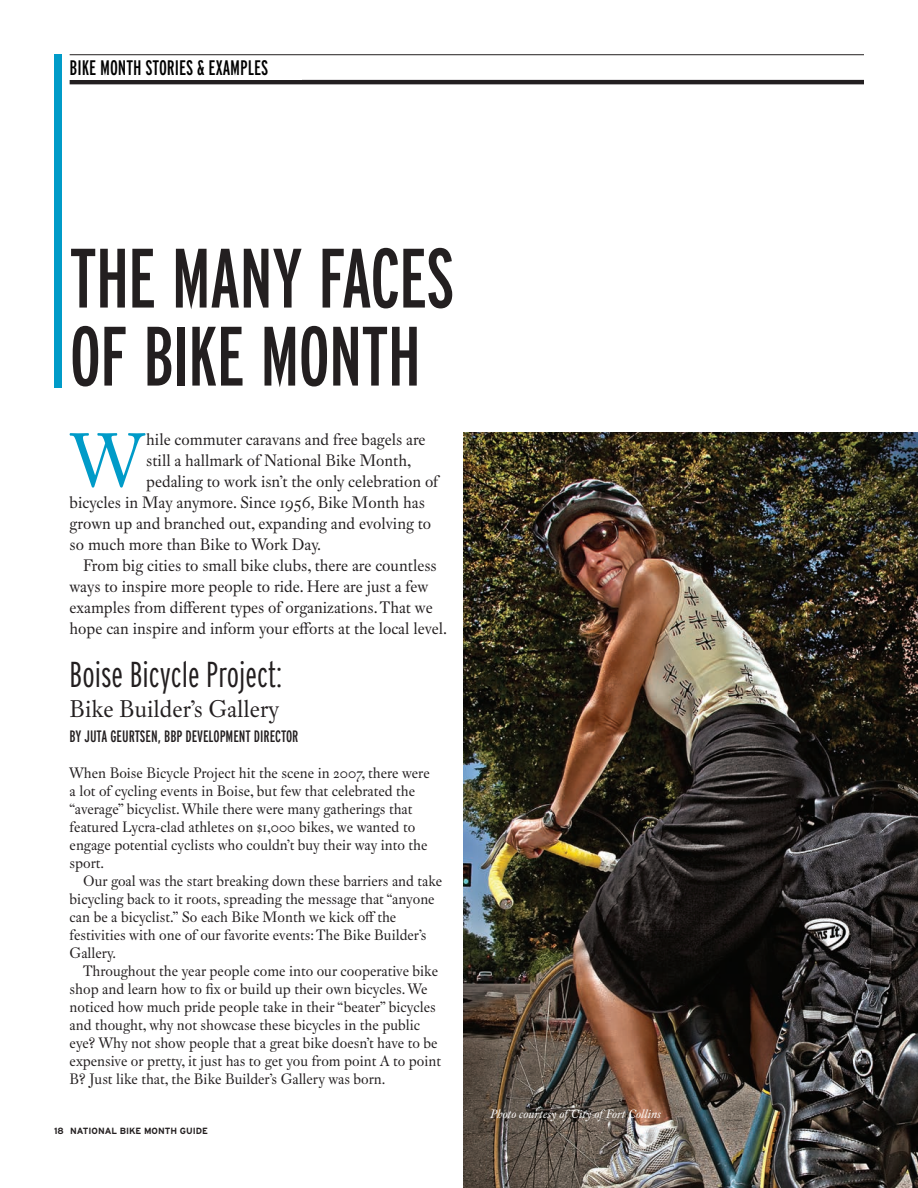
<style>
.page{position:relative;width:918px;height:1188px;background:#fff}
.page>*{position:absolute;margin:0;border:0;box-sizing:border-box;transform-origin:0 0}
.SubHealine_Features{font:extra-condensed 84px "Interstate";letter-spacing:-.015em;color:#231f20}
.t1{font:76.2px "Fleischman BT Pro";color:#009bc8}
.t2{font:300 extra-condensed 36px "Interstate";color:#231f20}
.t3{font:24px "Fleischman BT Pro";color:#231f20}
.t4{font:extra-condensed 21px "Interstate";color:#000}
.t5{font:700 extra-condensed 18px "Interstate";color:#231f20}
.t6{font:16.5px/21px "Fleischman BT Pro";color:#231f20}
.t7{font:extra-condensed 16.5px "Interstate";color:#231f20}
.t8{font:15px/18px "Fleischman BT Pro";color:#231f20}
.BODY{font:italic 12px "Fleischman BT Pro";color:#fff}
.t9{font:700 9px "Interstate";color:#231f20}
</style>
<div class="page">
<hr style="left:70px;top:54px;width:794px;height:1px;background:#231f20">
<hr style="left:70px;top:80px;width:794px;height:4px;background:#231f20">
<div style="left:54px;top:55px;width:7px;height:333px;background:#009bc8"></div>
<img style="left:463px;top:433px;width:455px;height:755px">
<p class="t4" style="left:70px;top:56px;width:200px">BIKE MONTH STORIES &amp; EXAMPLES</p>
<p class="t5" style="left:70px;top:57px;width:210px">GETTING STARTED: KEY STEPS TO SUCCESS</p>
<p class="SubHealine_Features" style="left:70px;top:231px;width:387px">THE MANY FACES</p>
<p class="SubHealine_Features" style="left:70px;top:309px;width:353px">OF BIKE MONTH</p>
<p class="t1" style="left:71px;top:413px;width:74px">W</p>
<p class="t6" style="left:146px;top:428px;width:281px">hile commuter caravans and free bagels are</p>
<p class="t6" style="left:146px;top:449px;width:267px">still a hallmark of National Bike Month,</p>
<p class="t6" style="left:146px;top:470px;width:294px">pedaling to work isn’t the only celebration of</p>
<p class="t6" style="left:70px;top:491px;width:357px">bicycles in May anymore. Since 1956, Bike Month has</p>
<p class="t6" style="left:70px;top:512px;width:363px">grown up and branched out, expanding and evolving to</p>
<p class="t6" style="left:70px;top:533px;width:253px">so much more than Bike to Work Day.</p>
<p class="t6" style="left:70px;top:554px;width:379px;text-indent:13px">From big cities to small bike clubs, there are countless ways to inspire more people to ride. Here are just a few examples from different types of organizations. That we hope can inspire and inform your efforts at the local level.</p>
<p class="t2" style="left:70px;top:652px;width:214px">Boise Bicycle Project:</p>
<p class="t3" style="left:70px;top:693px;width:211px">Bike Builder’s Gallery</p>
<p class="t7" style="left:70px;top:727px;width:230px">BY JUTA GEURTSEN, BBP DEVELOPMENT DIRECTOR</p>
<p class="t8" style="left:70px;top:764px;width:362px">When Boise Bicycle Project hit the scene in 2007, there were a lot of cycling events in Boise, but few that celebrated the “average” bicyclist. While there were many gatherings that featured Lycra-clad athletes on $1,000 bikes, we wanted to engage potential cyclists who couldn’t buy their way into the sport.</p>
<p class="t8" style="left:70px;top:872px;width:374px;text-indent:14px">Our goal was the start breaking down these barriers and take bicycling back to it roots, spreading the message that “anyone can be a bicyclist.” So each Bike Month we kick off the festivities with one of our favorite events: The Bike Builder’s Gallery.</p>
<p class="t8" style="left:70px;top:962px;width:373px;text-indent:14px">Throughout the year people come into our cooperative bike shop and learn how to fix or build up their own bicycles. We noticed how much pride people take in their “beater” bicycles and thought, why not showcase these bicycles in the public eye? Why not show people that a great bike doesn’t have to be expensive or pretty, it just has to get you from point A to point B? Just like that, the Bike Builder’s Gallery was born.</p>
<p class="t9" style="left:54px;top:1125px;width:156px">18 NATIONAL BIKE MONTH GUIDE</p>
<p class="BODY" style="left:490px;top:1107px;width:173px">Photo courtesy of City of Fort Collins</p>
</div>
